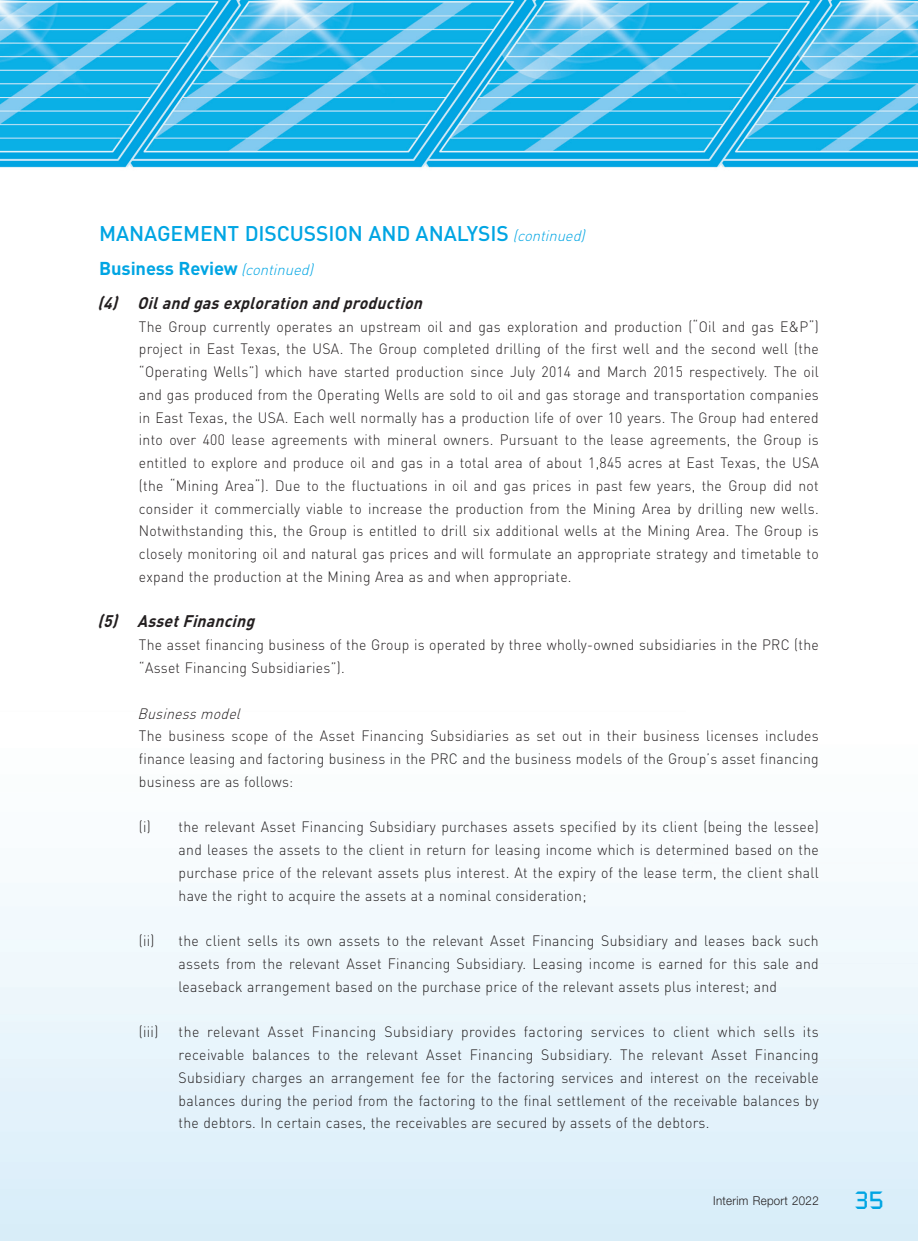
<style>
.page{position:relative;width:918px;height:1241px;background:#fff}
.page>*{position:absolute;margin:0;border:0;box-sizing:border-box;transform-origin:0 0}
.t1{font:24.68px "Russell Square Std";color:#00a5e3}
.t2{font:500 21px "DIN Pro";letter-spacing:-.005em;color:#00a5e3}
.t3{font:700 18.38px "DIN Pro";letter-spacing:-.005em;color:#00a5e3}
.t4{font:italic 700 16.62px "DIN Pro";color:#231f20;scale:.94 1}
.t5{font:300 14.88px/22.8px "DIN Pro";letter-spacing:.02em;color:#231f20;text-align:justify;scale:.94 1}
.t6{font:italic 300 14.88px "DIN Pro";color:#231f20;scale:.94 1}
.t7{font:300 12.25px "Helvetica Neue LT Pro";letter-spacing:.03em;color:#231f20;scale:.94 1}
.s1{font-weight:300;font-style:italic;font-size:14.88px}
</style>
<div class="page">
<img style="left:0;top:0;width:918px;height:1240px">
<h2 class="t2" style="left:99px;top:226px;width:490px">MANAGEMENT DISCUSSION AND ANALYSIS <span class="s1">(continued)</span></h2>
<p class="t3" style="left:99px;top:262px;width:218px">Business Review <span class="s1">(continued)</span></p>
<p class="t4" style="left:98px;top:297px;width:351px">(4) Oiland gas exploration and production</p>
<p class="t5" style="left:139px;top:316px;width:725px">The Group currently operates an upstream oil and gas exploration and production (“Oil and gas E&amp;P”) project in East Texas, the USA. The Group completed drilling of the first well and the second well (the “Operating Wells”) which have started production since July 2014 and March 2015 respectively. The oil and gas produced from the Operating Wells are sold to oil and gas storage and transportation companies in East Texas, the USA. Each well normally has a production life of over 10 years. The Group had entered into over 400 lease agreements with mineral owners. Pursuant to the lease agreements, the Group is entitled to explore and produce oil and gas in a total area of about 1,845 acres at East Texas, the USA (the “Mining Area”). Due to the fluctuations in oil and gas prices in past few years, the Group did not consider it commercially viable to increase the production from the Mining Area by drilling new wells.<br>Notwithstanding this, the Group is entitled to drill six additional wells at the Mining Area. The Group is closely monitoring oil and natural gas prices and will formulate an appropriate strategy and timetable to expand the production at the Mining Area as and when appropriate.</p>
<p class="t4" style="left:98px;top:615px;width:172px">(5) AssetFinancing</p>
<p class="t5" style="left:139px;top:635px;width:725px">The asset financing business of the Group is operated by three wholly-owned subsidiaries in the PRC (the “Asset Financing Subsidiaries”).</p>
<p class="t6" style="left:137px;top:707px;width:115px">Business model</p>
<p class="t5" style="left:139px;top:726px;width:725px">The business scope of the Asset Financing Subsidiaries as set out in their business licenses includes finance leasing and factoring business in the PRC and the business models of the Group’s asset financing business are as follows:</p>
<p class="t5" style="left:179px;top:817px;width:682px;text-indent:-40px">(i) the relevant Asset Financing Subsidiary purchases assets specified by its client (being the lessee) and leases the assets to the client in return for leasing income which is determined based on the purchase price of the relevant assets plus interest. At the expiry of the lease term, the client shall have the right to acquire the assets at a nominal consideration;</p>
<p class="t5" style="left:139px;top:931px;width:18px">(ii)</p>
<p class="t5" style="left:179px;top:931px;width:682px">the client sells its own assets to the relevant Asset Financing Subsidiary and leases back such assets from the relevant Asset Financing Subsidiary. Leasing income is earned for this sale and leaseback arrangement based on the purchase price of the relevant assets plus interest; and</p>
<p class="t5" style="left:139px;top:1022px;width:22px">(iii)</p>
<p class="t5" style="left:179px;top:1022px;width:682px">the relevant Asset Financing Subsidiary provides factoring services to client which sells its receivable balances to the relevant Asset Financing Subsidiary. The relevant Asset Financing Subsidiary charges an arrangement fee for the factoring services and interest on the receivable balances during the period from the factoring to the final settlement of the receivable balances by the debtors. In certain cases, the receivables are secured by assets of the debtors.</p>
<p class="t7" style="left:713px;top:1195px;width:114px">Interim Report 2022</p>
<h1 class="t1" style="left:855px;top:1190px;width:30px">35</h1>
</div>
